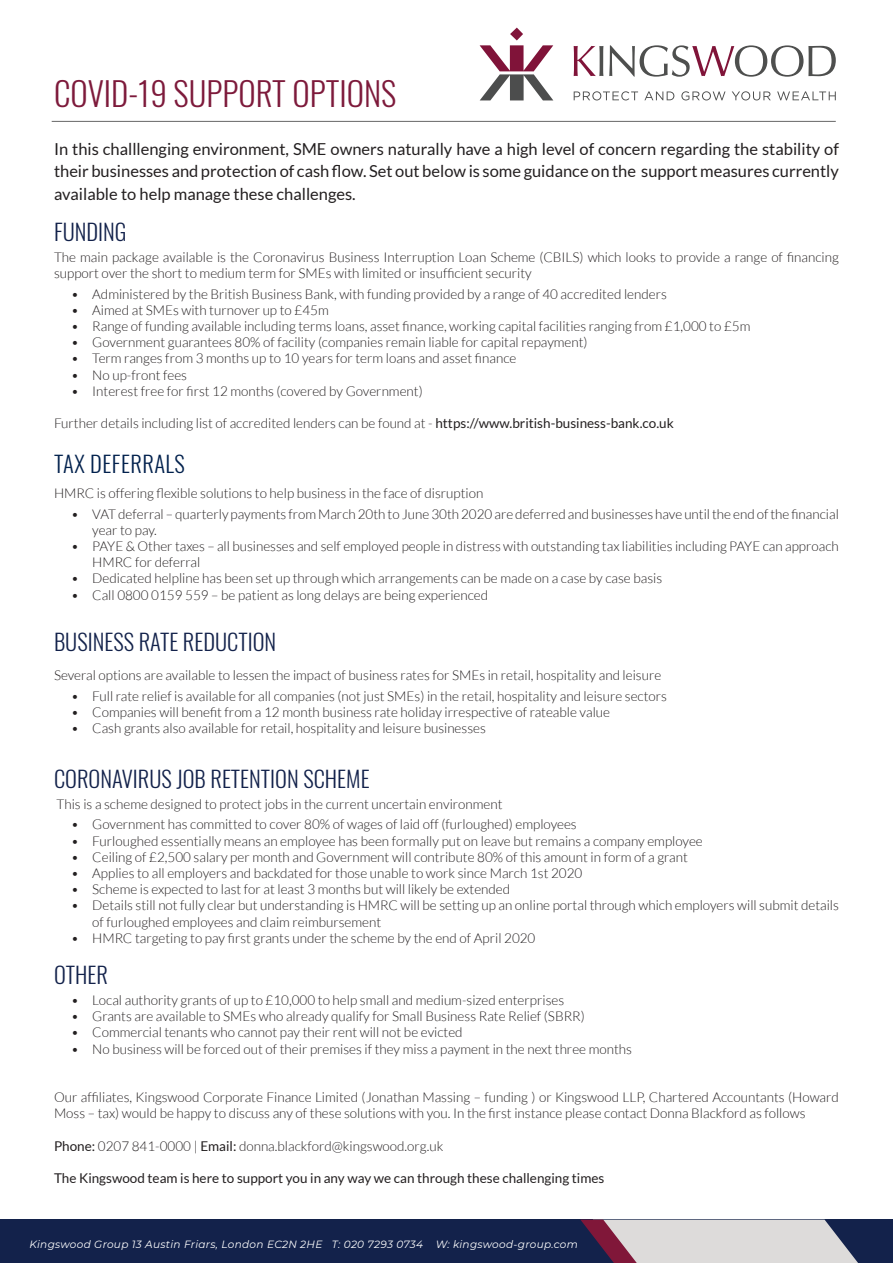
<style>
.page{position:relative;width:893px;height:1263px;background:#fff}
.page>*{position:absolute;margin:0;border:0;box-sizing:border-box;transform-origin:0 0}
.t1{font:300 33px "Oswald";color:#7d1a3b}
.Heading_2{font:300 22.5px "Oswald";color:#13224b}
.Heading_2-2{font:300 22.5px "Oswald";letter-spacing:.02em;color:#02214d}
.body_copy{font:16.5px/22.5px "Lato";color:#231f20;text-align:justify}
.Body_2{font:300 13.5px/16.2px "Lato";color:#231f20}
.body_copy-2{font:300 13.5px/16.2px "Lato";color:#231f20}
.Heading_2-3{font:300 13.5px "Lato";color:#231f20}
.Body_2-2{font:13.5px "Lato";color:#231f20}
.t2{font:italic 10.5px "Montserrat";letter-spacing:.03em;color:#fff}
.s1{font-weight:400}
</style>
<div class="page">
<div style="left:0;top:1219px;width:893px;height:44px;background:#13224b"></div>
<svg style="left:580px;top:1219px;width:278px;height:44px;background:#bab2b9"></svg>
<svg style="left:574px;top:46px;width:29px;height:30px"></svg>
<svg style="left:609px;top:45px;width:227px;height:32px"></svg>
<svg style="left:574px;top:91px;width:64px;height:9px"></svg>
<svg style="left:644px;top:91px;width:30px;height:9px"></svg>
<svg style="left:681px;top:91px;width:44px;height:9px"></svg>
<svg style="left:732px;top:91px;width:39px;height:9px"></svg>
<svg style="left:777px;top:91px;width:59px;height:9px"></svg>
<svg style="left:480px;top:28px;width:73px;height:72px"></svg>
<hr style="left:52px;top:121px;width:784px;height:1px;background:#666">
<p class="t1" style="left:54px;top:64px;width:344px">COVID-19 SUPPORT OPTIONS</p>
<p class="body_copy" style="left:54px;top:137px;width:786px">In this challlenging environment, SME owners naturally have a high level of concern regarding the stability of their businesses and protection of cash flow. Set out below is some guidance on the support measures currently available to help manage these challenges.</p>
<p class="Heading_2" style="left:54px;top:212px;width:74px">FUNDING</p>
<p class="body_copy-2" style="left:54px;top:249px;width:786px">The main package available is the Coronavirus Business Interruption Loan Scheme (CBILS) which looks to provide a range of financing support over the short to medium term for SMEs with limited or insufficient security</p>
<p class="Body_2" style="left:71px;top:286px;width:597px">• Administered by the British Business Bank, with funding provided by a range of 40 accredited lenders</p>
<p class="Body_2" style="left:71px;top:302px;width:259px">• Aimed at SMEs with turnover up to £45m</p>
<p class="Body_2" style="left:71px;top:318px;width:681px">• Range of funding available including terms loans, asset finance, working capital facilities ranging from £1,000 to £5m</p>
<p class="Body_2" style="left:71px;top:334px;width:518px">• Government guarantees 80% of facility (companies remain liable for capital repayment)</p>
<p class="Body_2" style="left:71px;top:350px;width:447px">• Term ranges from 3 months up to 10 years for term loans and asset finance</p>
<p class="Body_2" style="left:71px;top:367px;width:118px">• No up-front fees</p>
<p class="Body_2" style="left:71px;top:383px;width:353px">• Interest free for first 12 months (covered by Government)</p>
<p class="body_copy-2" style="left:54px;top:415px;width:621px">Further details including list of accredited lenders can be found at - <span class="s1">https://www.british-business-bank.co.uk</span></p>
<p class="Heading_2-2" style="left:54px;top:444px;width:132px">TAX DEFERRALS</p>
<p class="Heading_2-3" style="left:54px;top:486px;width:431px">HMRC is offering flexible solutions to help business in the face of disruption</p>
<p class="Body_2" style="left:92px;top:506px;width:748px;text-indent:-21px">• VAT deferral – quarterly payments from March 20th to June 30th 2020 are deferred and businesses have until the end of the financial year to pay.</p>
<p class="Body_2" style="left:92px;top:538px;width:748px;text-indent:-21px">• PAYE &amp; Other taxes – all businesses and self employed people in distress with outstanding tax liabilities including PAYE can approach<br>HMRC for deferral</p>
<p class="Body_2" style="left:71px;top:570px;width:593px">• Dedicated helpline has been set up through which arrangements can be made on a case by case basis</p>
<p class="Body_2" style="left:71px;top:587px;width:419px">• Call 0800 0159 559 – be patient as long delays are being experienced</p>
<p class="Heading_2" style="left:54px;top:621px;width:224px">BUSINESS RATE REDUCTION</p>
<p class="Heading_2-3" style="left:54px;top:668px;width:609px">Several options are available to lessen the impact of business rates for SMEs in retail, hospitality and leisure</p>
<p class="Body_2" style="left:71px;top:688px;width:597px">• Full rate relief is available for all companies (not just SMEs) in the retail, hospitality and leisure sectors</p>
<p class="Body_2" style="left:71px;top:704px;width:541px">• Companies will benefit from a 12 month business rate holiday irrespective of rateable value</p>
<p class="Body_2" style="left:71px;top:720px;width:416px">• Cash grants also available for retail, hospitality and leisure businesses</p>
<p class="Heading_2" style="left:54px;top:759px;width:317px">CORONAVIRUS JOB RETENTION SCHEME</p>
<p class="body_copy-2" style="left:57px;top:796px;width:447px">This is a scheme designed to protect jobs in the current uncertain environment</p>
<p class="Body_2" style="left:71px;top:816px;width:507px">• Government has committed to cover 80% of wages of laid off (furloughed) employees</p>
<p class="Body_2" style="left:71px;top:833px;width:633px">• Furloughed essentially means an employee has been formally put on leave but remains a company employee</p>
<p class="Body_2" style="left:71px;top:849px;width:618px">• Ceiling of £2,500 salary per month and Government will contribute 80% of this amount in form of a grant</p>
<p class="Body_2" style="left:71px;top:865px;width:513px">• Applies to all employers and backdated for those unable to work since March 1st 2020</p>
<p class="Body_2" style="left:71px;top:881px;width:441px">• Scheme is expected to last for at least 3 months but will likely be extended</p>
<p class="Body_2" style="left:92px;top:897px;width:748px;text-indent:-21px">• Details still not fully clear but understanding is HMRC will be setting up an online portal through which employers will submit details of furloughed employees and claim reimbursement</p>
<p class="Body_2" style="left:71px;top:930px;width:466px">• HMRC targeting to pay first grants under the scheme by the end of April 2020</p>
<p class="Heading_2" style="left:54px;top:955px;width:55px">OTHER</p>
<p class="Body_2" style="left:71px;top:992px;width:495px">• Local authority grants of up to £10,000 to help small and medium-sized enterprises</p>
<p class="Body_2" style="left:71px;top:1008px;width:515px">• Grants are available to SMEs who already qualify for Small Business Rate Relief (SBRR)</p>
<p class="Body_2" style="left:71px;top:1024px;width:393px">• Commercial tenants who cannot pay their rent will not be evicted</p>
<p class="Body_2" style="left:71px;top:1040px;width:562px">• No business will be forced out of their premises if they miss a payment in the next three months</p>
<p class="Body_2" style="left:54px;top:1089px;width:786px">Our affiliates, Kingswood Corporate Finance Limited (Jonathan Massing – funding ) or Kingswood LLP, Chartered Accountants (Howard<br>Moss – tax) would be happy to discuss any of these solutions with you. In the first instance please contact Donna Blackford as follows</p>
<p class="Body_2" style="left:54px;top:1138px;width:391px"><span class="s1">Phone:</span> 0207 841-0000 | <span class="s1">Email:</span> donna.blackford@kingswood.org.uk</p>
<p class="Body_2-2" style="left:54px;top:1171px;width:552px">The Kingswood team is here to support you in any way we can through these challenging times</p>
<p class="t2" style="left:29px;top:1237px;width:550px">Kingswood Group 13 Austin Friars, London EC2N 2HE T: 020 7293 0734 W: kingswood-group.com</p>
</div>
